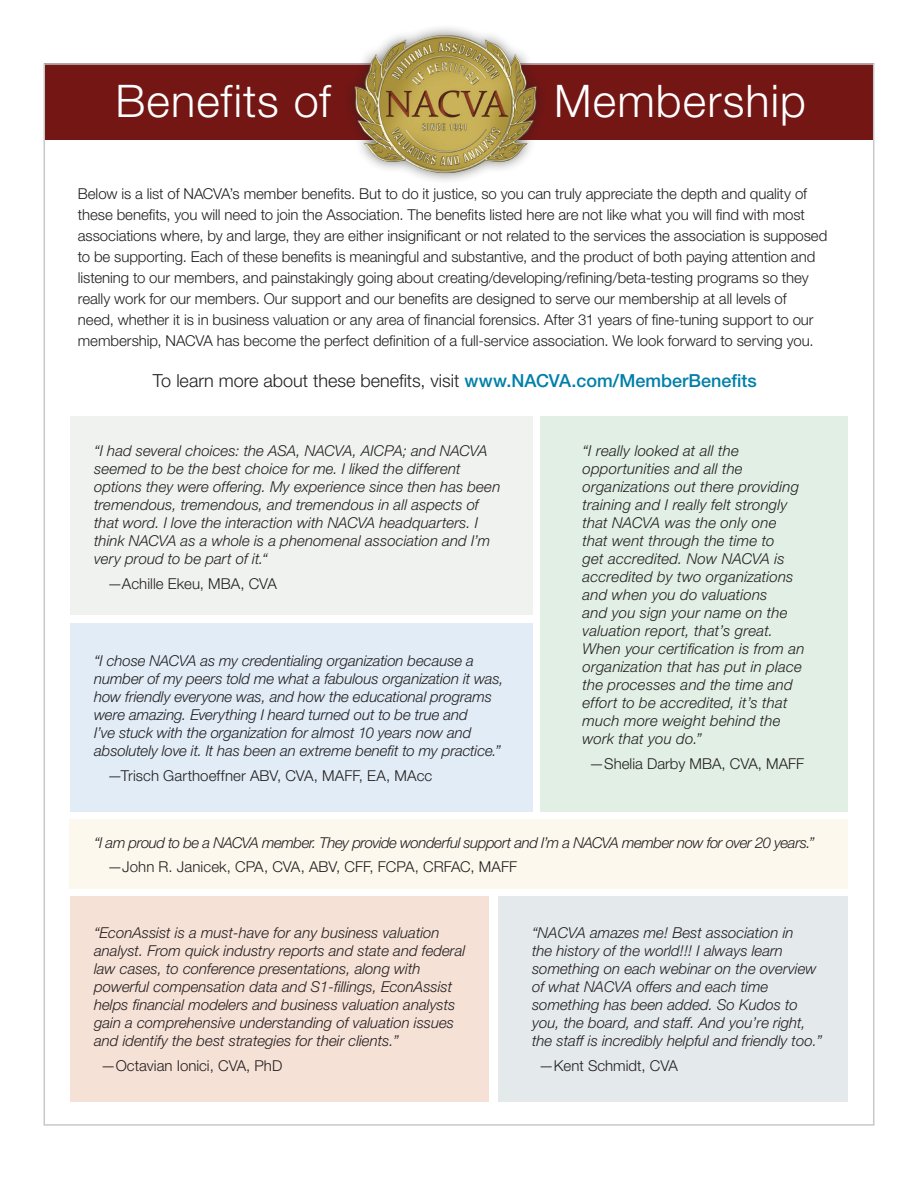
<style>
.page{position:relative;width:918px;height:1188px;background:#fff}
.page>*{position:absolute;margin:0;border:0;box-sizing:border-box;transform-origin:0 0}
.t1{font:300 45px "Helvetica Neue LT Std";letter-spacing:.025em;color:#fff}
.t2{font:300 18px "Helvetica Neue LT Std";color:#231f20}
.t3{font:italic 300 15px/18px "Helvetica Neue LT Std";color:#231f20}
.t4{font:300 15px/21px "Helvetica Neue LT Std";letter-spacing:-.005em;color:#231f20}
.t5{font:italic 300 15px "Helvetica Neue LT Std";letter-spacing:-.03em;color:#231f20}
.s1{font-weight:500;color:#0080a9}
</style>
<div class="page">
<div style="left:70px;top:896px;width:419px;height:206px;background:#f6e1d7"></div>
<div style="left:44px;top:63px;width:830px;height:76px;background:#741614"></div>
<div style="left:343px;top:23px;width:205px;height:162px;background:#231f20;opacity:.65"></div>
<img style="left:353px;top:28px;width:185px;height:148px">
<div style="left:70px;top:416px;width:462px;height:199px;background:#f0f2f0"></div>
<div style="left:70px;top:819px;width:778px;height:70px;background:#fdf8ed"></div>
<div style="left:541px;top:416px;width:307px;height:396px;background:#e1efe5"></div>
<div style="left:499px;top:896px;width:349px;height:206px;background:#e4eaec"></div>
<div style="left:70px;top:623px;width:462px;height:189px;background:#e1ecf7"></div>
<p class="t1" style="left:115px;top:74px;width:217px">Benefits of</p>
<p class="t1" style="left:554px;top:74px;width:253px">Membership</p>
<p class="t4" style="left:78px;top:183px;width:751px">Below is a list of NACVAs’ member benefits. But to do it justice, so you can truly appreciate the depth and quality of these benefits, you will need to join the Association. The benefits listed here are not like what you will find with most associations where, by and large, they are either insignificant or not related to the services the association is supposed to be supporting. Each of these benefits is meaningful and substantive, and the product of both paying attention and listening to our members, and painstakingly going about creating/developing/refining/beta-testing programs so they really work for our members. Our support and our benefits are designed to serve our membership at all levels of<br>need, whether isit in business valuation or any area of financial forensics. After 31 years of fine-tuning support to our membership, NACVA has become the perfect definition of a full-service association. We look forward to serving you.</p>
<p class="t2" style="left:153px;top:370px;width:606px">To learn more about these benefits, visit <span class="s1">www.NACVA.com/MemberBenefits</span></p>
<p class="t3" style="left:94px;top:442px;width:408px">I“ had several choices: the ASA, NACVA, AICPA; and NACVA seemed to be the best choice for me I. liked the different options they were offering. My experience since then has been tremendous, tremendous, and tremendous in all aspects of that word I. love the interaction with NACVA headquarters I. think NACVA as a whole is a phenomenal association and m’ I very proud to be part o f ”.i t</p>
<p class="t4" style="left:108px;top:573px;width:171px">—Achille Ekeu, MBA, CVA</p>
<p class="t3" style="left:94px;top:652px;width:411px">I“ chose NACVA as my credentialing organization because a number of my peers told me what a fabulous organization it was, how friendly everyone was, and how the educational programs were amazing. Everything I heard turned out to be true and<br>’I ve stuck with the organization for almost 10 years now and absolutely love It.it has been an extreme benefit to my practice “.</p>
<p class="t4" style="left:108px;top:765px;width:326px">—Trisch Garthoeffner ABV, CVA, MAFF, EA, MAcc</p>
<p class="t3" style="left:583px;top:441px;width:223px">I“ really looked at all the opportunities and all the organizations out there providing training and I really felt strongly that NACVA was the only one that went through the time to<br>get accredited. Now NACVA is accredited by two organizations and when you do valuations<br>and you sign your name on the valuation report, that s’ great.<br>When your certification is from an organization that has put in place the processes and the time and effort to be accredited s’i t, that much more weight behind the work that you do “.</p>
<p class="t4" style="left:589px;top:753px;width:217px">—Shelia Darby MBA, CVA, MAFF</p>
<p class="t5" style="left:94px;top:833px;width:722px">I“ am proud to be a NACVA member. They provide wonderful support and m’ I a NACVA member now for over 20 years “.</p>
<p class="t4" style="left:108px;top:856px;width:411px">—John R. Janicek, CPA, CVA, ABV, CFF, FCPA, CRFAC, MAFF</p>
<p class="t3" style="left:94px;top:923px;width:373px">“EconAssist is a must-have for any business valuation analyst. From quick industry reports and state and federal law cases to, conference presentations, along with powerful compensation data and S1-fillings, EconAssist helps financial modelers and business valuation analysts gain a comprehensive understanding of valuation issues and identify the best strategies for their clients “.</p>
<p class="t4" style="left:101px;top:1055px;width:183px">—Octavian Ionici, CVA, PhD</p>
<p class="t3" style="left:532px;top:923px;width:292px">“NACVA amazes me! Best association in<br>the history of the world!!! I always learn something on each webinar on the overview of what NACVA offers and each time something has been added. So Kudos to you, the board, and staff. And you r e’ right, the staff is incredibly helpful and friendly too “.</p>
<p class="t4" style="left:539px;top:1055px;width:141px">—Kent Schmidt, CVA</p>
</div>
